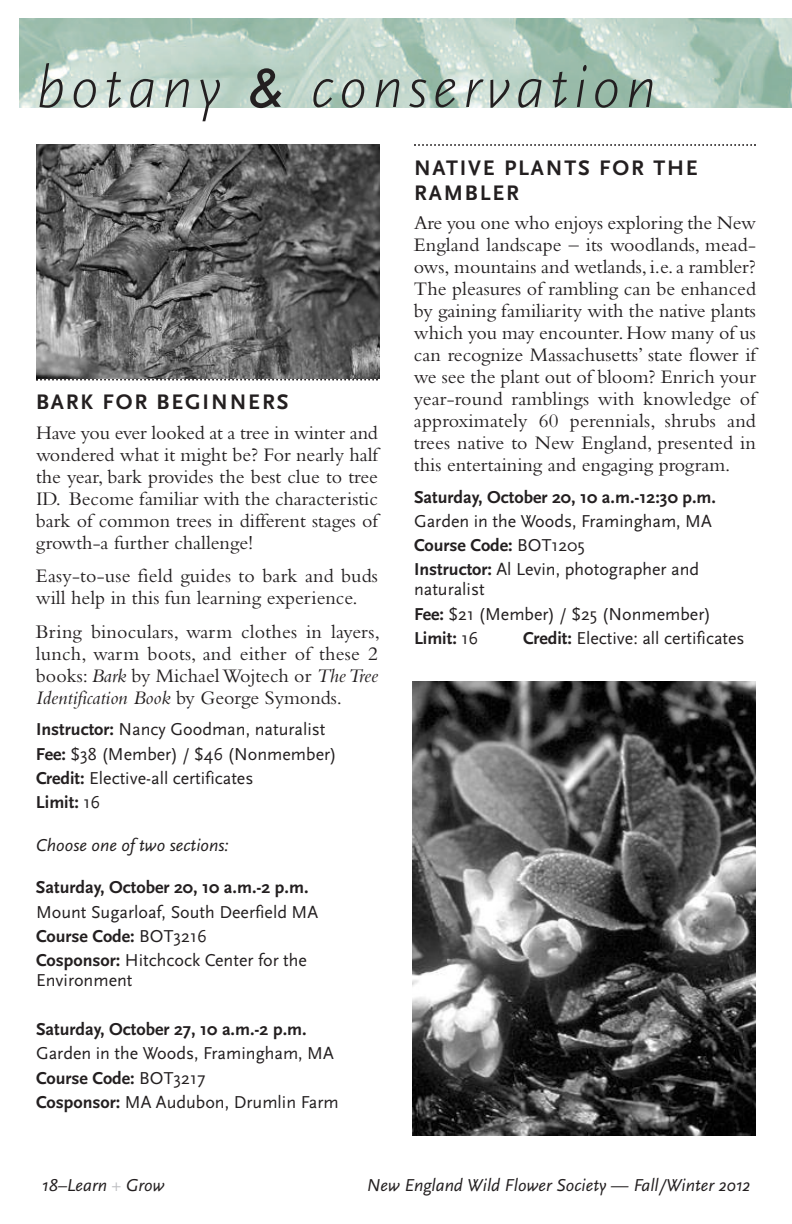
<style>
.page{position:relative;width:792px;height:1224px;background:#fff}
.page>*{position:absolute;margin:0;border:0;box-sizing:border-box;transform-origin:0 0}
.t1{font:italic 300 60px "Scala Sans OT";letter-spacing:.08em;color:#231f20}
.t2{font:700 22px/25px "Scala Sans OT";letter-spacing:.085em;color:#231f20}
.t3{font:20px/22px "Bembo";color:#231f20;text-align:justify}
.t4{font:18px/24.4px "Scala Sans OT";color:#231f20}
.t5{font:700 18px "Scala Sans OT";color:#231f20}
.t6{font:italic 18px "Scala Sans OT";color:#231f20}
.s1{font-family:"Tw Cen";font-weight:400}
.s2{font-style:italic}
.s3{font-weight:700}
.s4{color:#bcbdc0}
</style>
<div class="page">
<img style="left:19px;top:18px;width:773px;height:90px">
<svg style="left:36px;top:379px;width:342px;height:2px"></svg>
<svg style="left:414px;top:144px;width:342px;height:2px"></svg>
<img style="left:36px;top:144px;width:343px;height:235px">
<img style="left:413px;top:682px;width:343px;height:454px">
<h1 class="t1" style="left:36px;top:67px;width:622px">botany <span class="s1">&amp;</span> conservation</h1>
<p class="t2" style="left:36px;top:392px;width:254px">BARK FOR BEGINNERS</p>
<p class="t3" style="left:36px;top:423px;width:344px">Have you ever looked at a tree in winter and wondered what it might be? For nearly half the year, bark provides the best clue to tree ID. Become familiar with the characteristic bark of common trees in different stages of growth-a further challenge!</p>
<p class="t3" style="left:36px;top:567px;width:343px">Easy-to-use field guides to bark and buds will help in this fun learning experience.</p>
<p class="t3" style="left:36px;top:622px;width:346px">Bring binoculars, warm clothes in layers, lunch, warm boots, and either of these 2 books: <span class="s2">Bark</span> by MichaelWojtech or <span class="s2">TheTree Identification Book</span> by George Symonds.</p>
<p class="t4" style="left:36px;top:719px;width:302px"><span class="s3">Instructor:</span> Nancy Goodman, naturalist<br><span class="s3">Fee:</span> $38 (Member) / $46 (Nonmember)<br><span class="s3">Credit:</span> Elective-all certificates<br><span class="s3">Limit:</span> 16</p>
<p class="t6" style="left:36px;top:839px;width:194px">Choose one of two sections:</p>
<p class="t5" style="left:36px;top:882px;width:274px">Saturday, October 20, 10 a.m.-2 p.m.</p>
<p class="t4" style="left:36px;top:902px;width:284px">Mount Sugarloaf, South Deerfield MA<br><span class="s3">Course Code:</span> BOT3216<br><span class="s3">Cosponsor:</span> Hitchcock Center for the</p>
<p class="t4" style="left:36px;top:970px;width:98px">Environment</p>
<p class="t5" style="left:36px;top:1023px;width:272px">Saturday, October 27, 10 a.m.-2 p.m.</p>
<p class="t4" style="left:36px;top:1043px;width:304px">Garden in the Woods, Framingham, MA<br><span class="s3">Course Code:</span> BOT3217<br><span class="s3">Cosponsor:</span> MA Audubon, Drumlin Farm</p>
<p class="t2" style="left:414px;top:158px;width:285px">NATIVE PLANTS FOR THE<br>RAMBLER</p>
<p class="t3" style="left:414px;top:214px;width:344px">Are you one who enjoys exploring the New England landscape – its woodlands, mead&shy;ows, mountains and wetlands, i.e.a rambler?<br>The pleasures of rambling can be enhanced by gaining familiarity with the native plants which you may encounter.How many of us can recognize Massachusetts’ state flower if we see the plant out of bloom? Enrich your year-round ramblings with knowledge of approximately 60 perennials, shrubs and trees native to New England, presented in this entertaining and engaging program.</p>
<p class="t5" style="left:414px;top:491px;width:304px">Saturday, October 20, 10 a.m.-12:30 p.m.</p>
<p class="t4" style="left:414px;top:511px;width:299px">Garden in the Woods, Framingham, MA<br><span class="s3">Course Code:</span> BOT1205<br><span class="s3">Instructor:</span> Al Levin, photographer and</p>
<p class="t4" style="left:414px;top:579px;width:298px">naturalist<br><span class="s3">Fee:</span> $21 (Member) / $25 (Nonmember)<br><span class="s3">Limit:</span> 16</p>
<p class="t4" style="left:523px;top:628px;width:223px"><span class="s3">Credit:</span> Elective: all certificates</p>
<p class="t6" style="left:42px;top:1179px;width:124px">18–Learn <span class="s4">+</span> Grow</p>
<p class="t6" style="left:367px;top:1179px;width:385px">New England Wild Flower Society — Fall/Winter 2012</p>
</div>
